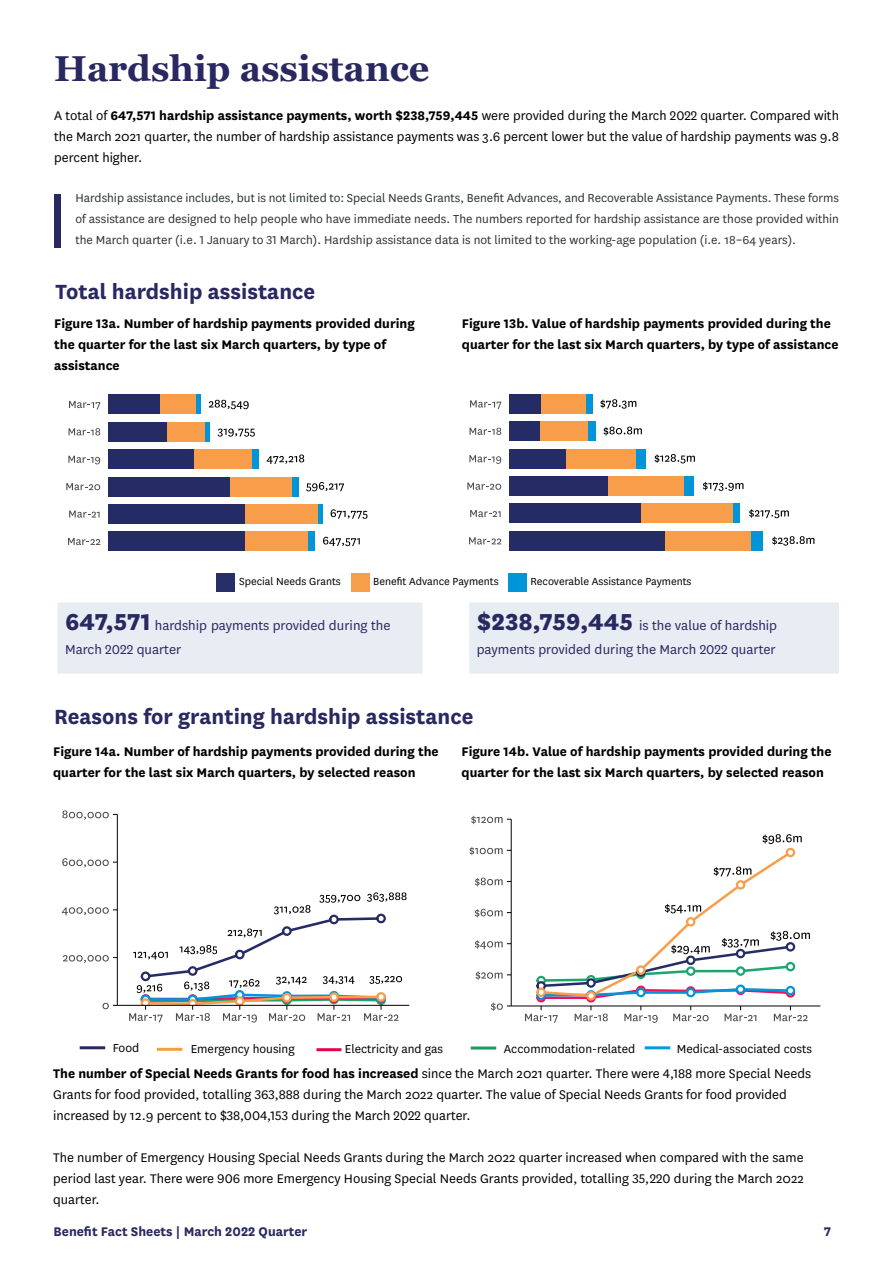
<style>
.page{position:relative;width:893px;height:1263px;background:#fff}
.page>*{position:absolute;margin:0;border:0;box-sizing:border-box;transform-origin:0 0}
.t1{font:700 36px "Georgia";color:#292861}
.t2{font:700 24px "National";color:#292861}
.t3{font:15px/24px "National";color:#292861}
.t4{font:14.7px/21px "National";color:#000;text-align:justify}
.t5{font:700 14.7px/21px "National";color:#000}
.t6{font:700 14.7px "National";color:#292861}
.t7{font:13.5px/21px "National";color:#2b3333;text-align:justify}
.t8{font:13.5px "National";color:#000}
.t9{font:12px "National";color:#000}
.s1{font-weight:700}
.s2{color:#000}
.s3{font-weight:800;font-size:27px}
</style>
<div class="page">
<div style="left:509px;top:394px;width:32px;height:19px;background:#252c65"></div>
<div style="left:541px;top:394px;width:45px;height:19px;background:#f89d49"></div>
<div style="left:586px;top:394px;width:6px;height:19px;background:#0095d9"></div>
<div style="left:509px;top:422px;width:31px;height:19px;background:#252c65"></div>
<div style="left:540px;top:422px;width:48px;height:19px;background:#f89d49"></div>
<div style="left:588px;top:422px;width:7px;height:19px;background:#0095d9"></div>
<div style="left:509px;top:449px;width:57px;height:19px;background:#252c65"></div>
<div style="left:566px;top:449px;width:71px;height:19px;background:#f89d49"></div>
<div style="left:637px;top:449px;width:9px;height:19px;background:#0095d9"></div>
<div style="left:509px;top:476px;width:99px;height:20px;background:#252c65"></div>
<div style="left:608px;top:476px;width:76px;height:20px;background:#f89d49"></div>
<div style="left:684px;top:476px;width:10px;height:20px;background:#0095d9"></div>
<div style="left:509px;top:504px;width:132px;height:19px;background:#252c65"></div>
<div style="left:641px;top:504px;width:92px;height:19px;background:#f89d49"></div>
<div style="left:733px;top:504px;width:7px;height:19px;background:#0095d9"></div>
<div style="left:509px;top:531px;width:156px;height:19px;background:#252c65"></div>
<div style="left:665px;top:531px;width:87px;height:19px;background:#f89d49"></div>
<div style="left:752px;top:531px;width:11px;height:19px;background:#0095d9"></div>
<svg style="left:600px;top:399px;width:36px;height:10px"></svg>
<svg style="left:603px;top:427px;width:39px;height:9px"></svg>
<svg style="left:655px;top:454px;width:40px;height:9px"></svg>
<svg style="left:703px;top:482px;width:40px;height:9px"></svg>
<svg style="left:749px;top:509px;width:40px;height:9px"></svg>
<svg style="left:772px;top:536px;width:42px;height:10px"></svg>
<svg style="left:469px;top:537px;width:32px;height:7px"></svg>
<svg style="left:470px;top:510px;width:31px;height:7px"></svg>
<svg style="left:467px;top:482px;width:34px;height:8px"></svg>
<svg style="left:469px;top:455px;width:32px;height:9px"></svg>
<svg style="left:470px;top:428px;width:31px;height:7px"></svg>
<svg style="left:470px;top:400px;width:31px;height:9px"></svg>
<div style="left:108px;top:395px;width:53px;height:19px;background:#252c65"></div>
<div style="left:161px;top:395px;width:35px;height:19px;background:#f89d49"></div>
<hr style="left:196px;top:395px;width:4px;height:19px;background:#0095d9">
<div style="left:108px;top:422px;width:60px;height:19px;background:#252c65"></div>
<div style="left:168px;top:422px;width:37px;height:19px;background:#f89d49"></div>
<div style="left:205px;top:422px;width:5px;height:19px;background:#0095d9"></div>
<div style="left:108px;top:450px;width:87px;height:19px;background:#252c65"></div>
<div style="left:195px;top:450px;width:57px;height:19px;background:#f89d49"></div>
<div style="left:252px;top:450px;width:7px;height:19px;background:#0095d9"></div>
<div style="left:108px;top:477px;width:122px;height:19px;background:#252c65"></div>
<div style="left:230px;top:477px;width:62px;height:19px;background:#f89d49"></div>
<div style="left:292px;top:477px;width:6px;height:19px;background:#0095d9"></div>
<div style="left:108px;top:504px;width:137px;height:20px;background:#252c65"></div>
<div style="left:245px;top:504px;width:73px;height:20px;background:#f89d49"></div>
<hr style="left:318px;top:504px;width:4px;height:20px;background:#0095d9">
<div style="left:108px;top:532px;width:138px;height:19px;background:#252c65"></div>
<div style="left:246px;top:532px;width:62px;height:19px;background:#f89d49"></div>
<div style="left:308px;top:532px;width:7px;height:19px;background:#0095d9"></div>
<svg style="left:209px;top:400px;width:40px;height:9px"></svg>
<svg style="left:218px;top:428px;width:37px;height:9px"></svg>
<svg style="left:267px;top:454px;width:37px;height:10px"></svg>
<svg style="left:306px;top:482px;width:38px;height:9px"></svg>
<svg style="left:331px;top:509px;width:36px;height:10px"></svg>
<svg style="left:323px;top:537px;width:37px;height:9px"></svg>
<svg style="left:68px;top:538px;width:32px;height:7px"></svg>
<svg style="left:69px;top:510px;width:31px;height:8px"></svg>
<svg style="left:66px;top:483px;width:34px;height:7px"></svg>
<svg style="left:68px;top:456px;width:32px;height:8px"></svg>
<svg style="left:68px;top:428px;width:32px;height:7px"></svg>
<svg style="left:69px;top:401px;width:31px;height:8px"></svg>
<div style="left:61px;top:606px;width:358px;height:64px;background:#e8ecf3"></div>
<div style="left:58px;top:602px;width:364px;height:72px;border:8px solid #e8ecf3"></div>
<div style="left:473px;top:606px;width:362px;height:64px;background:#e8ecf3"></div>
<div style="left:469px;top:602px;width:370px;height:72px;border:8px solid #e8ecf3"></div>
<div style="left:216px;top:573px;width:18px;height:18px;background:#262e66"></div>
<div style="left:351px;top:573px;width:18px;height:18px;background:#f79e4a"></div>
<div style="left:508px;top:573px;width:18px;height:18px;background:#0094d9"></div>
<hr style="left:117px;top:814px;width:1px;height:191px;background:#000">
<svg style="left:103px;top:1003px;width:14px;height:6px"></svg>
<svg style="left:63px;top:955px;width:54px;height:8px"></svg>
<svg style="left:62px;top:907px;width:55px;height:8px"></svg>
<svg style="left:62px;top:858px;width:55px;height:9px"></svg>
<svg style="left:62px;top:810px;width:55px;height:10px"></svg>
<hr style="left:117px;top:1005px;width:292px;height:1px;background:#000">
<svg style="left:129px;top:892px;width:278px;height:130px"></svg>
<svg style="left:536px;top:993px;width:10px;height:9px"></svg>
<svg style="left:586px;top:993px;width:10px;height:9px"></svg>
<svg style="left:536px;top:987px;width:10px;height:10px"></svg>
<svg style="left:538px;top:834px;width:272px;height:166px"></svg>
<hr style="left:511px;top:819px;width:1px;height:187px;background:#000">
<svg style="left:491px;top:1002px;width:20px;height:9px"></svg>
<svg style="left:476px;top:971px;width:35px;height:9px"></svg>
<svg style="left:475px;top:940px;width:36px;height:9px"></svg>
<svg style="left:475px;top:909px;width:36px;height:9px"></svg>
<svg style="left:475px;top:877px;width:36px;height:9px"></svg>
<svg style="left:469px;top:847px;width:42px;height:8px"></svg>
<svg style="left:471px;top:816px;width:40px;height:8px"></svg>
<hr style="left:511px;top:1006px;width:309px;height:1px;background:#000">
<svg style="left:525px;top:1006px;width:33px;height:17px"></svg>
<svg style="left:575px;top:1006px;width:33px;height:15px"></svg>
<svg style="left:624px;top:1006px;width:34px;height:17px"></svg>
<svg style="left:673px;top:1006px;width:36px;height:15px"></svg>
<svg style="left:725px;top:1006px;width:31px;height:15px"></svg>
<svg style="left:774px;top:1006px;width:34px;height:15px"></svg>
<hr style="left:471px;top:1046px;width:25px;height:3px;background:#179d64">
<hr style="left:80px;top:1046px;width:25px;height:3px;background:#292861">
<hr style="left:645px;top:1046px;width:25px;height:3px;background:#009be0">
<hr style="left:157px;top:1048px;width:25px;height:3px;background:#f59f40">
<div style="left:54px;top:194px;width:7px;height:53px;background:#292861"></div>
<hr style="left:316px;top:1048px;width:25px;height:3px;background:#e50051">
<h1 class="t1" style="left:54px;top:45px;width:377px">Hardship assistance</h1>
<p class="t4" style="left:54px;top:104px;width:786px">A total of <span class="s1">647,571 hardship assistance payments, worth $238,759,445</span> were provided during the March 2022 quarter. Compared with the March 2021 quarter, the number of hardship assistance payments was 3.6 percent lower but the value of hardship payments was 9.8 percent higher.</p>
<p class="t7" style="left:75px;top:187px;width:765px">Hardship assistance includes, but is not limited to: Special Needs Grants, Benefit Advances, and Recoverable Assistance Payments. These forms of assistance are designed to help people who have immediate needs. The numbers reported for hardship assistance are those provided within the March quarter (i.e. 1 January to 31 March). Hardship assistance data is not limited to the working-age population (i.e. 18<span class="s2">–</span>64 years).</p>
<h2 class="t2" style="left:56px;top:274px;width:261px">Total hardship assistance</h2>
<p class="t5" style="left:54px;top:312px;width:362px">Figure 13a. Number of hardship payments provided during the quarter for the last six March quarters, by type of assistance</p>
<p class="t5" style="left:462px;top:312px;width:378px">Figure 13b. Value of hardship payments provided during the quarter for the last six March quarters, by type of assistance</p>
<p class="t9" style="left:239px;top:574px;width:103px">Special Needs Grants</p>
<p class="t9" style="left:373px;top:574px;width:127px">Benefit Advance Payments</p>
<p class="t9" style="left:530px;top:574px;width:163px">Recoverable Assistance Payments</p>
<p class="t3" style="left:65px;top:613px;width:327px"><span class="s3">647,571</span> hardship payments provided during the<br>March 2022 quarter</p>
<p class="t3" style="left:477px;top:613px;width:302px"><span class="s3">$238,759,445</span> is the value of hardship payments provided during the March 2022 quarter</p>
<h2 class="t2" style="left:54px;top:699px;width:421px">Reasons for granting hardship assistance</h2>
<p class="t5" style="left:53px;top:740px;width:387px">Figure 14a. Number of hardship payments provided during the quarter for the last six March quarters, by selected reason</p>
<p class="t5" style="left:461px;top:740px;width:372px">Figure 14b. Value of hardship payments provided during the quarter for the last six March quarters, by selected reason</p>
<p class="t8" style="left:113px;top:1039px;width:28px">Food</p>
<p class="t8" style="left:191px;top:1040px;width:106px">Emergency housing</p>
<p class="t8" style="left:504px;top:1040px;width:133px">Accommodation-related</p>
<p class="t8" style="left:677px;top:1040px;width:137px">Medical-associated costs</p>
<p class="t8" style="left:345px;top:1040px;width:100px">Electricity and gas</p>
<p class="t4" style="left:53px;top:1063px;width:759px;text-align:left"><span class="s1">The number of Special Needs Grants for food has increased</span> since the March 2021 quarter. There were 4,188 more Special Needs<br>Grants for food provided, totalling 363,888 during the March 2022 quarter. The value of Special Needs Grants for food provided increased by 12.9 percent to $38,004,153 during the March 2022 quarter.</p>
<p class="t4" style="left:53px;top:1147px;width:752px">The number of Emergency Housing Special Needs Grants during the March 2022 quarter increased when compared with the same period last year. There were 906 more Emergency Housing Special Needs Grants provided, totalling 35,220 during the March 2022 quarter.</p>
<p class="t6" style="left:54px;top:1221px;width:255px">Benefit Fact Sheets | March 2022 Quarter</p>
<p class="t6" style="left:824px;top:1221px;width:8px">7</p>
</div>
